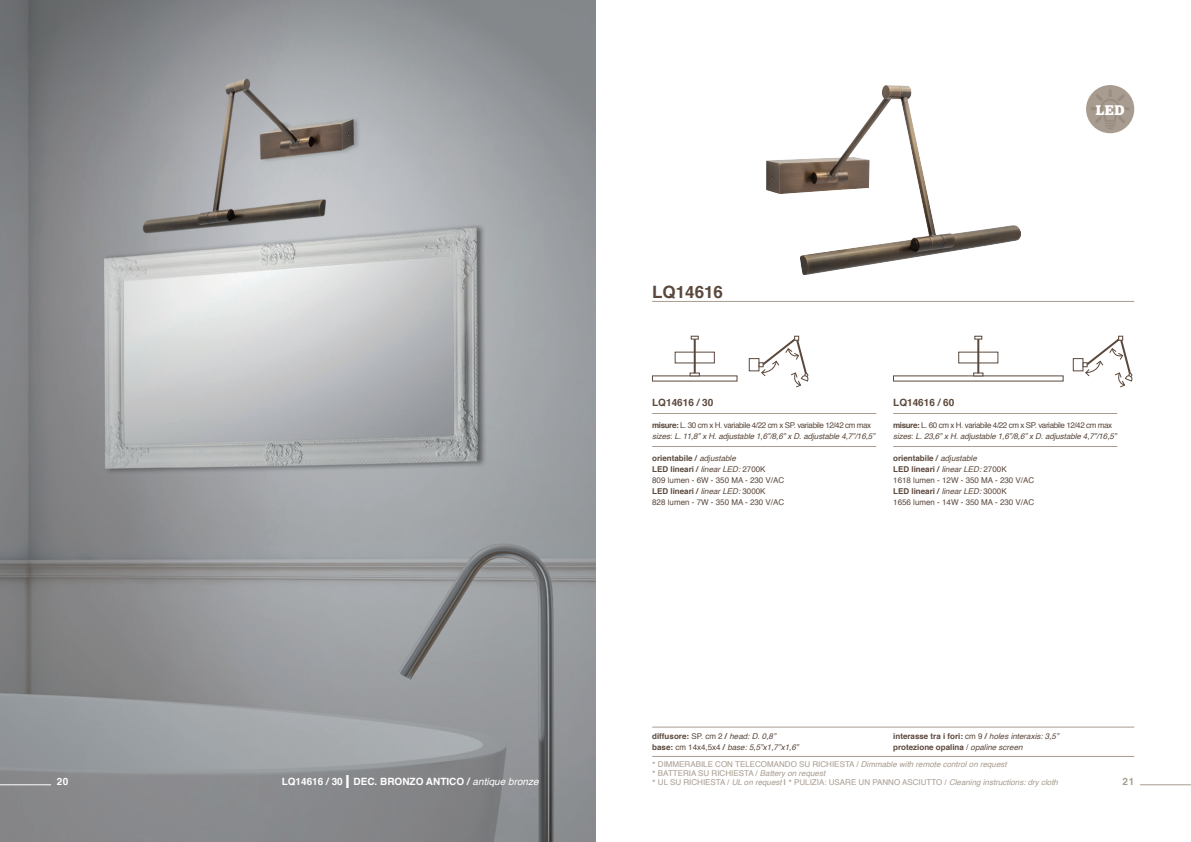
<style>
.page{position:relative;width:1191px;height:842px;background:#fff}
.page>*{position:absolute;margin:0;border:0;box-sizing:border-box;transform-origin:0 0}
.t1{font:700 17px "Helvetica";color:#5b483c}
.t2{font:700 14px "Guardian Egyp";color:#fff}
.t3{font:700 10px "Helvetica";color:#fff}
.t4{font:700 10px "Helvetica";color:#5b483c}
.t5{font:700 10px "Helvetica";color:#a89c90}
.t6{font:italic 8px/11px "Helvetica";letter-spacing:-.01em;color:#5b483c}
.t7{font:8px/11px "Helvetica";color:#5b483c}
.t8{font:8px/9px "Helvetica";color:#a89c90}
.t9{font:700 8px/11px "Helvetica";color:#5b483c}
.t10{font:italic 8px "Helvetica";color:#a89c90}
.s1{font-weight:700;font-style:normal}
.s2{font-style:normal}
.s3{font-weight:700}
.s4{font-style:italic}
.s5{font-weight:400}
.s6{font-weight:400;font-style:italic}
.s7{font-size:9px}
.s8{font-size:18px}
</style>
<div class="page">
<img style="left:0;top:0;width:595px;height:842px">
<img style="left:766px;top:85px;width:254px;height:190px">
<hr style="left:652px;top:301px;width:482px;height:1px;background:#a89c90">
<hr style="left:652px;top:413px;width:224px;height:1px;background:#a89c90">
<hr style="left:652px;top:446px;width:224px;height:1px;background:#a89c90">
<hr style="left:893px;top:413px;width:224px;height:1px;background:#a89c90">
<hr style="left:893px;top:446px;width:224px;height:1px;background:#a89c90">
<hr style="left:652px;top:727px;width:482px;height:1px;background:#a89c90">
<hr style="left:652px;top:756px;width:482px;height:1px;background:#a89c90">
<hr style="left:1140px;top:784px;width:51px;height:1px;background:#a89c90">
<hr style="left:0;top:784px;width:51px;height:1px;background:#fff">
<svg style="left:652px;top:376px;width:85px;height:5px"></svg>
<svg style="left:690px;top:373px;width:9px;height:3px"></svg>
<hr style="left:693px;top:336px;width:2px;height:37px;background:#5b483c">
<svg style="left:691px;top:336px;width:7px;height:3px"></svg>
<svg style="left:893px;top:376px;width:170px;height:5px"></svg>
<svg style="left:973px;top:373px;width:10px;height:3px"></svg>
<hr style="left:977px;top:336px;width:2px;height:37px;background:#5b483c">
<svg style="left:974px;top:336px;width:8px;height:3px"></svg>
<div style="left:749px;top:358px;width:10px;height:13px;background:#fff;border:1px solid #5b483c"></div>
<svg style="left:759px;top:335px;width:50px;height:53px"></svg>
<div style="left:1073px;top:358px;width:10px;height:13px;background:#fff;border:1px solid #5b483c"></div>
<svg style="left:1082px;top:335px;width:50px;height:53px"></svg>
<div style="left:1086px;top:85px;width:48px;height:48px;background:#a89c90;border-radius:50%"></div>
<svg style="left:1090px;top:89px;width:40px;height:40px"></svg>
<h2 class="t2" style="left:1095px;top:99px;width:30px">LED</h2>
<h1 class="t1" style="left:652px;top:278px;width:72px">LQ14616</h1>
<p class="t4" style="left:652px;top:394px;width:63px">LQ14616 / 30</p>
<p class="t6" style="left:652px;top:420px;width:224px"><span class="s1">misure:</span> <span class="s2">L. 30 cm x H. variabile 4/22 cm x SP. variabile 12/42 cm max </span>sizes<span class="s2">:</span> L. 11,8” x H. adjustable 1,6”/8,6” x D. adjustable 4,7”/16,5”</p>
<p class="t7" style="left:652px;top:453px;width:134px"><span class="s3">orientabile /</span> <span class="s4">adjustable<br></span><span class="s3">LED lineari /</span> <span class="s4">linear LED:</span> 2700K<br>809 lumen - 6W - 350 MA - 230 V/AC<br><span class="s3">LED lineari /</span> <span class="s4">linear LED:</span> 3000K<br>828 lumen - 7W - 350 MA - 230 V/AC</p>
<p class="t4" style="left:893px;top:394px;width:63px">LQ14616 / 60</p>
<p class="t6" style="left:893px;top:420px;width:225px"><span class="s1">misure:</span> <span class="s2">L. 60 cm x H. variabile 4/22 cm x SP. variabile 12/42 cm max </span>sizes<span class="s2">:</span> L. 23,6” x H. adjustable 1,6”/8,6” x D. adjustable 4,7”/16,5”</p>
<p class="t7" style="left:893px;top:453px;width:142px"><span class="s3">orientabile /</span> <span class="s4">adjustable<br></span><span class="s3">LED lineari /</span> <span class="s4">linear LED:</span> 2700K<br>1618 lumen - 12W - 350 MA - 230 V/AC<br><span class="s3">LED lineari /</span> <span class="s4">linear LED:</span> 3000K<br>1656 lumen - 14W - 350 MA - 230 V/AC</p>
<p class="t6" style="left:652px;top:731px;width:148px"><span class="s1">diffusore:</span> <span class="s2">SP. cm 2</span> <span class="s1">/</span> head: D. 0,8” <span class="s1">base:</span> <span class="s2">cm 14x4,5x4</span> <span class="s1">/</span> base: 5,5”x1,7”x1,6”</p>
<p class="t9" style="left:893px;top:731px;width:167px">interasse tra i fori: <span class="s5">cm 9</span> / <span class="s6">holes interaxis: 3,5” </span>protezione opalina <span class="s5">/</span> <span class="s6">opaline screen</span></p>
<p class="t8" style="left:652px;top:760px;width:356px"><span class="s7">*</span> DIMMERABILE CON TELECOMANDO SU RICHIESTA / <span class="s4">Dimmable with remote control on request </span><span class="s7">*</span> Batteria</p>
<p class="t8" style="left:652px;top:769px;width:175px;text-indent:46px">su ric hie sta / <span class="s4">Battery on request </span><span class="s7">*</span> UL su ric hiesta / <span class="s4">UL on request</span> <span class="s3">|</span> <span class="s7">*</span> puli</p>
<p class="t3" style="left:57px;top:774px;width:13px">20</p>
<p class="t3" style="left:282px;top:774px;width:258px">LQ14616 / 30 <span class="s8">|</span> DEC. BRONZO ANTICO / <span class="s6">antique bronze</span></p>
<p class="t5" style="left:1122px;top:774px;width:13px">21</p>
<p class="t8" style="left:812px;top:778px;width:35px">zia: usare</p>
<p class="t8" style="left:858px;top:778px;width:21px">un panno</p>
<p class="t8" style="left:902px;top:778px;width:17px">asciutto</p>
<p class="t10" style="left:944px;top:776px;width:115px"><span class="s2">/</span> Cleaning instructions: dry cloth</p>
</div>
